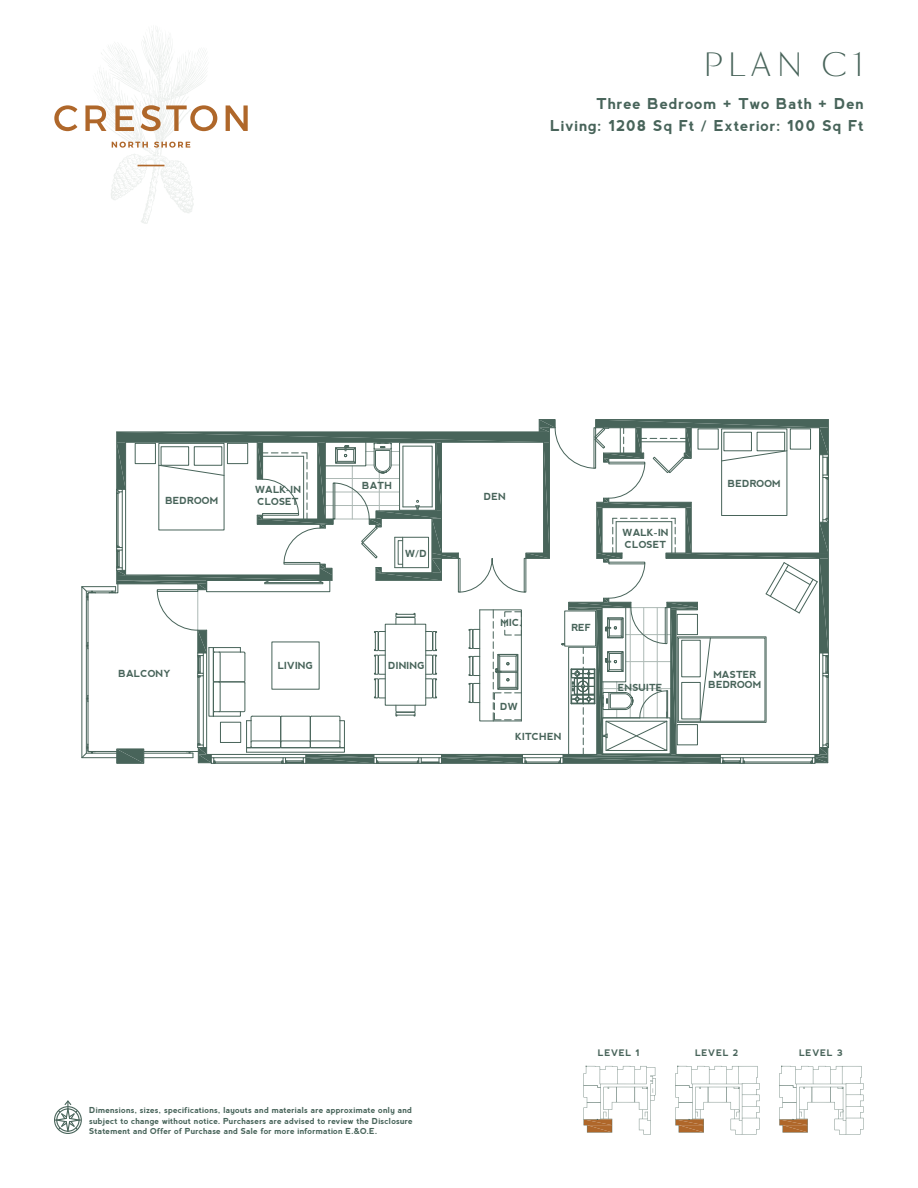
<style>
.page{position:relative;width:918px;height:1188px;background:#fff}
.page>*{position:absolute;margin:0;border:0;box-sizing:border-box;transform-origin:0 0}
.t1{font:300 30px "Sang Bleu Sans";letter-spacing:.2em;color:#48645a}
.t2{font:700 15px/22.5px "nevis";letter-spacing:.05em;color:#48645a;text-align:right}
.t3{font:700 9.75px/11.7px "nevis";color:#48645a}
.t4{font:700 9px "nevis";letter-spacing:.06em;color:#48645a}
.t5{font:700 8.25px/10.5px "nevis";letter-spacing:.02em;color:#48645a;text-align:justify}
</style>
<div class="page">
<svg style="left:54px;top:1101px;width:28px;height:33px"></svg>
<svg style="left:81px;top:419px;width:748px;height:345px"></svg>
<svg style="left:584px;top:1066px;width:72px;height:69px"></svg>
<svg style="left:675px;top:1066px;width:85px;height:69px"></svg>
<svg style="left:779px;top:1066px;width:85px;height:69px"></svg>
<svg style="left:54px;top:28px;width:194px;height:196px"></svg>
<h1 class="t1" style="left:703px;top:46px;width:162px">PLAN C1</h1>
<h2 class="t2" style="left:550px;top:92px;width:315px">Three Bedroom + Two Bath + Den<br>Living: 1208 Sq Ft / Exterior: 100 Sq Ft</h2>
<p class="t3" style="left:165px;top:495px;width:54px">BEDROOM</p>
<p class="t3" style="left:119px;top:667px;width:54px">BALCONY</p>
<p class="t3" style="left:255px;top:484px;width:48px">WALK-IN<br>CLOSET</p>
<p class="t3" style="left:362px;top:480px;width:31px">BATH</p>
<p class="t3" style="left:728px;top:478px;width:54px">BEDROOM</p>
<p class="t3" style="left:405px;top:548px;width:23px">W/D</p>
<p class="t3" style="left:484px;top:491px;width:24px">DEN</p>
<p class="t3" style="left:501px;top:617px;width:23px">MIC.</p>
<p class="t3" style="left:571px;top:622px;width:21px">REF</p>
<p class="t3" style="left:623px;top:527px;width:48px">WALK-IN<br>CLOSET</p>
<p class="t3" style="left:278px;top:660px;width:37px">LIVING</p>
<p class="t3" style="left:388px;top:659px;width:38px">DINING</p>
<p class="t3" style="left:500px;top:701px;width:19px">DW</p>
<p class="t3" style="left:515px;top:731px;width:48px">KITCHEN</p>
<p class="t3" style="left:618px;top:681px;width:46px">ENSUITE</p>
<p class="t3" style="left:709px;top:669px;width:54px;line-height:10.5px;text-align:center">MASTER<br>BEDROOM</p>
<p class="t4" style="left:598px;top:1048px;width:43px">LEVEL 1</p>
<p class="t4" style="left:695px;top:1048px;width:45px">LEVEL 2</p>
<p class="t4" style="left:799px;top:1048px;width:45px">LEVEL 3</p>
<p class="t5" style="left:89px;top:1105px;width:325px">Dimensions, sizes, specifications, layouts and materials are approximate only and subject to change without notice. Purchasers are advised to review the Disclosure Statement and Offer of Purchase and Sale for more information E.&amp;O.E.</p>
</div>
